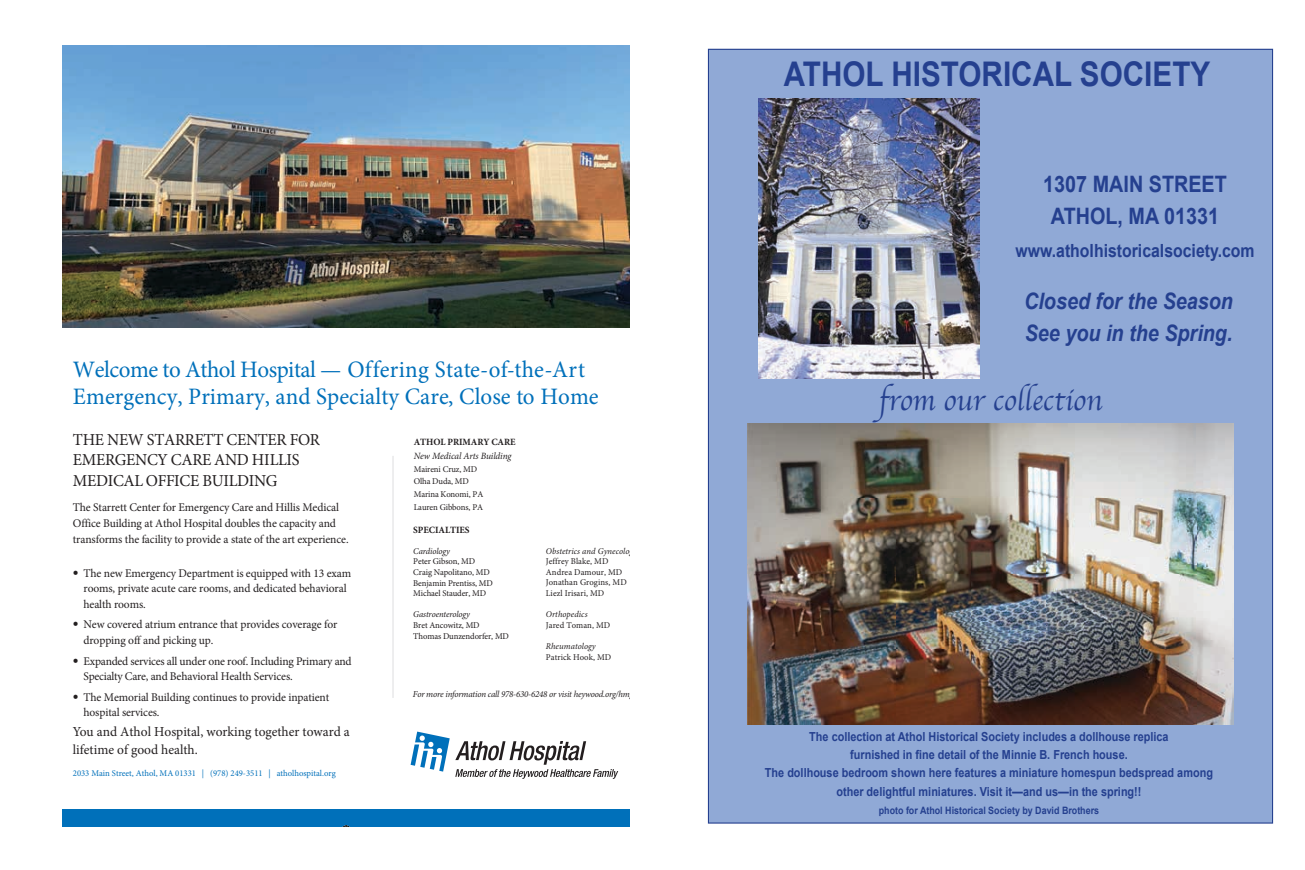
<style>
.page{position:relative;width:1305px;height:870px;background:#fff}
.page>*{position:absolute;margin:0;border:0;box-sizing:border-box;transform-origin:0 0}
.t1{font:700 34px "Arial";color:#25408f;scale:.87 1}
.t2{font:30.62px "Apple Chancery";color:#25408f;scale:.96 1}
.t3{font:23.62px/27.5px "Minion Pro";letter-spacing:.005em;color:#0070ba}
.t4{font:italic 700 22.62px/32.5px "Arial";color:#25408f;scale:.87 1}
.t5{font:700 22.62px/32.5px "Arial";color:#25408f;text-align:center;scale:.87 1}
.t6{font:700 18.12px "Arial";color:#25408f;scale:.87 1}
.t7{font:16.75px/20.4px "Minion Pro";letter-spacing:-.02em;color:#231f20}
.t8{font:13.75px/18px "Minion Pro";color:#231f20}
.t9{font:700 12.5px/18.4px "Arial";color:#25408f;text-align:center;scale:.87 1}
.t10{font:11.75px/16.1px "Minion Pro";letter-spacing:-.01em;color:#231f20}
.t11{font:700 10.25px "Arial";color:#25408f;scale:.87 1}
.t12{font:italic 9.62px "Minion Pro";letter-spacing:-.01em;color:#231f20}
.t13{font:700 9.62px "Minion Pro";letter-spacing:-.01em;color:#231f20}
.t14{font:700 9.62px "Minion Pro";letter-spacing:-.01em;color:#211d1e}
.t15{font:italic 9.12px "Minion Pro";letter-spacing:-.02em;color:#231f20}
.t16{font:8.88px/12.9px "Minion Pro";letter-spacing:.005em;color:#231f20}
.t17{font:8.88px/10.6px "Minion Pro";letter-spacing:-.01em;color:#211d1e}
.t18{font:8.88px "Minion Pro";color:#0070ba}
.t19{font:italic 8.88px "Minion Pro";letter-spacing:.005em;color:#231f20}
.t20{font:italic 8.88px "Minion Pro";letter-spacing:-.01em;color:#211d1e}
.s1{font-family:"Helvetica Neue";font-weight:300}
</style>
<div class="page">
<div style="left:708px;top:49px;width:565px;height:774px;background:#90a9d6"></div>
<img style="left:759px;top:98px;width:220px;height:280px">
<img style="left:747px;top:424px;width:487px;height:301px">
<div style="left:62px;top:809px;width:568px;height:17px;background:#0070ba"></div>
<svg style="left:411px;top:732px;width:207px;height:47px"></svg>
<hr style="left:393px;top:456px;width:1px;height:242px;background:#dcddde">
<svg style="left:341px;top:825px;width:11px;height:2px"></svg>
<img style="left:62px;top:45px;width:568px;height:282px">
<h3 class="t3" style="left:73px;top:356px;width:527px">Welcome to Athol Hospital — Offering State-of-the-Art<br>Emergency, Primary, and Specialty Care, Close to Home</h3>
<h3 class="t7" style="left:73px;top:430px;width:249px">THE NEW STARRETT CENTER FOR<br>EMERGENCY CARE AND HILLIS<br>MEDICAL OFFICE BUILDING</h3>
<p class="t10" style="left:73px;top:499px;width:277px">The Starrett Center for Emergency Care and Hillis Medical<br>Office Building at Athol Hospital doubles the capacity and transforms the facility to provide a state of the art experience.</p>
<p class="t10" style="left:84px;top:565px;width:269px;line-height:15.5px;text-indent:-11px"><span class="s1">•</span> The new Emergency Department is equipped with 13 exam rooms, private acute care rooms, and dedicated behavioral health rooms.</p>
<p class="t10" style="left:84px;top:616px;width:255px;text-indent:-11px"><span class="s1">•</span> New covered atrium entrance that provides coverage for dropping off and picking up.</p>
<p class="t10" style="left:83px;top:653px;width:270px;line-height:15.4px;text-indent:-11px"><span class="s1">•</span> Expanded services all under one roof. Including Primary and<br>Specialty Care, and Behavioral Health Services.</p>
<p class="t10" style="left:84px;top:689px;width:247px;line-height:15.5px;text-indent:-11px"><span class="s1">•</span> The Memorial Building continues to provide inpatient hospital services.</p>
<p class="t8" style="left:73px;top:723px;width:278px">You and Athol Hospital, working together toward a lifetime of good health.</p>
<p class="t18" style="left:73px;top:768px;width:264px">2033 Main Street, Athol, MA 01331 | (978) 249-3511 | atholhospital.org</p>
<p class="t13" style="left:414px;top:435px;width:103px">ATHOL PRIMARY CARE</p>
<p class="t12" style="left:414px;top:449px;width:99px">New Medical Arts Building</p>
<p class="t16" style="left:414px;top:462px;width:71px">Maireni Cruz, MD<br>Olha Duda, MD<br>Marina Konomi, PA<br>Lauren Gibbons, PA</p>
<p class="t14" style="left:413px;top:523px;width:58px">SPECIALTIES</p>
<p class="t20" style="left:413px;top:545px;width:38px">Cardiology</p>
<p class="t17" style="left:413px;top:556px;width:81px">Peter Gibson, MD<br>Craig Napolitano, MD<br>Benjamin Prentiss, MD<br>Michael Stauder, MD</p>
<p class="t20" style="left:413px;top:609px;width:58px">Gastroenterology</p>
<p class="t17" style="left:413px;top:620px;width:97px">Bret Ancowitz, MD<br>Thomas Dunzendorfer, MD</p>
<p class="t19" style="left:546px;top:545px;width:93px">Obstetrics and Gynecology</p>
<p class="t16" style="left:546px;top:556px;width:82px;line-height:10.6px">Jeffrey Blake, MD<br>Andrea Damour, MD<br>Jonathan Grogins, MD<br>Liezl Irisari, MD</p>
<p class="t19" style="left:546px;top:608px;width:43px">Orthopedics</p>
<p class="t16" style="left:546px;top:619px;width:66px">Jared Toman, MD</p>
<p class="t19" style="left:546px;top:640px;width:51px">Rheumatology</p>
<p class="t16" style="left:546px;top:651px;width:67px">Patrick Hook, MD</p>
<p class="t15" style="left:413px;top:688px;width:222px">For more information call 978-630-6248 or visit heywood.org/hmg</p>
<h1 class="t1" style="left:784px;top:52px;width:492px">ATHOL HISTORICAL SOCIETY</h1>
<h3 class="t5" style="left:1043px;top:168px;width:213px">1307 MAIN STREET<br>ATHOL, MA 01331</h3>
<h3 class="t6" style="left:1015px;top:238px;width:276px">www.atholhistoricalsociety.com</h3>
<h3 class="t4" style="left:1024px;top:285px;width:242px">Closed for the Season<br>See you in the Spring.</h3>
<h2 class="t2" style="left:879px;top:376px;width:234px">from our collection</h2>
<p class="t9" style="left:765px;top:728px;width:516px">The collection at Athol Historical Society includes a dollhouse replica<br>furnished in fine detail of the Minnie B. French house.<br>The dollhouse bedroom shown here features a miniature homespun bedspread among other delightful miniatures. Visit it—and us—in the spring!!</p>
<p class="t11" style="left:879px;top:804px;width:255px">photo for Athol Historical Society by David Brothers</p>
</div>
